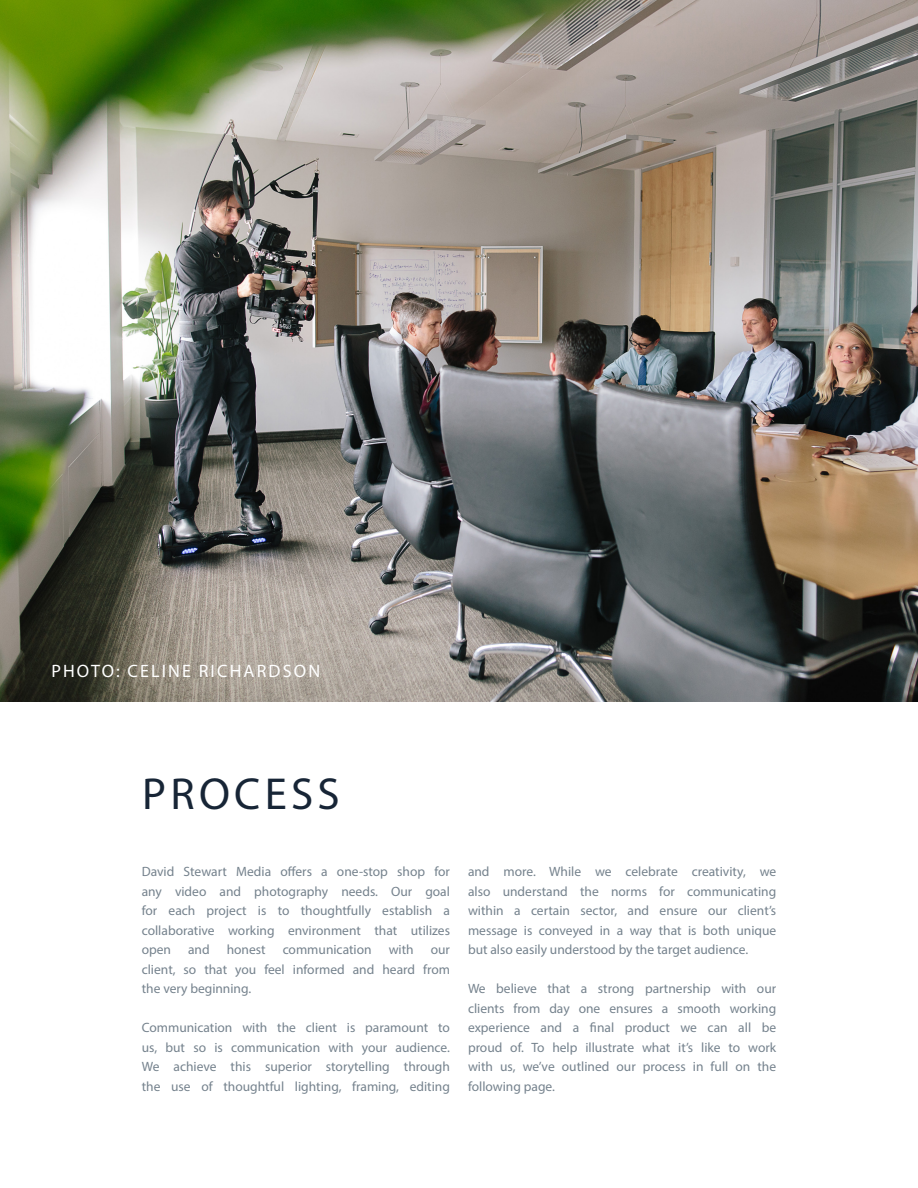
<style>
.page{position:relative;width:918px;height:1188px;background:#fff}
.page>*{position:absolute;margin:0;border:0;box-sizing:border-box;transform-origin:0 0}
.t1{font:45px "Myriad Pro";letter-spacing:.095em;color:#172536}
.t2{font:18px "Myriad Pro";letter-spacing:.12em;color:#fff}
.t3{font:13.5px/19.5px "Myriad Pro";color:#75828d;text-align:justify}
</style>
<div class="page">
<img style="left:0;top:0;width:918px;height:702px">
<p class="t2" style="left:51px;top:660px;width:270px">PHOTO: CELINE RICHARDSON</p>
<p class="t1" style="left:142px;top:766px;width:199px">PROCESS</p>
<p class="t3" style="left:142px;top:862px;width:310px">David Stewart Media offers a one-stop shop for any video and photography needs. Our goal for each project is to thoughtfully establish a collaborative working environment that utilizes open</p>
<p class="t3" style="left:188px;top:940px;width:23px">and</p>
<p class="t3" style="left:227px;top:940px;width:40px">honest</p>
<p class="t3" style="left:283px;top:940px;width:91px">communication</p>
<p class="t3" style="left:389px;top:940px;width:27px">with</p>
<p class="t3" style="left:142px;top:940px;width:310px;text-indent:289px">our client, so that you feel informed and heard from the very beginning.</p>
<p class="t3" style="left:142px;top:1018px;width:310px">Communication with the client is paramount to us, but so is communication with your audience.<br>We achieve this superior storytelling through the use of thoughtful lighting, framing, editing</p>
<p class="t3" style="left:468px;top:862px;width:310px">and more. While we celebrate creativity, we also understand the norms for communicating within a certain sector, and ensure our client’s message is conveyed in a way that is both unique but also easily understood by the target audience.</p>
<p class="t3" style="left:468px;top:979px;width:310px">We believe that a strong partnership with our clients from day one ensures a smooth working experience and a final product we can all be proud of. To help illustrate what it’s like to work with us, we’ve outlined our process in full on the following page.</p>
</div>
